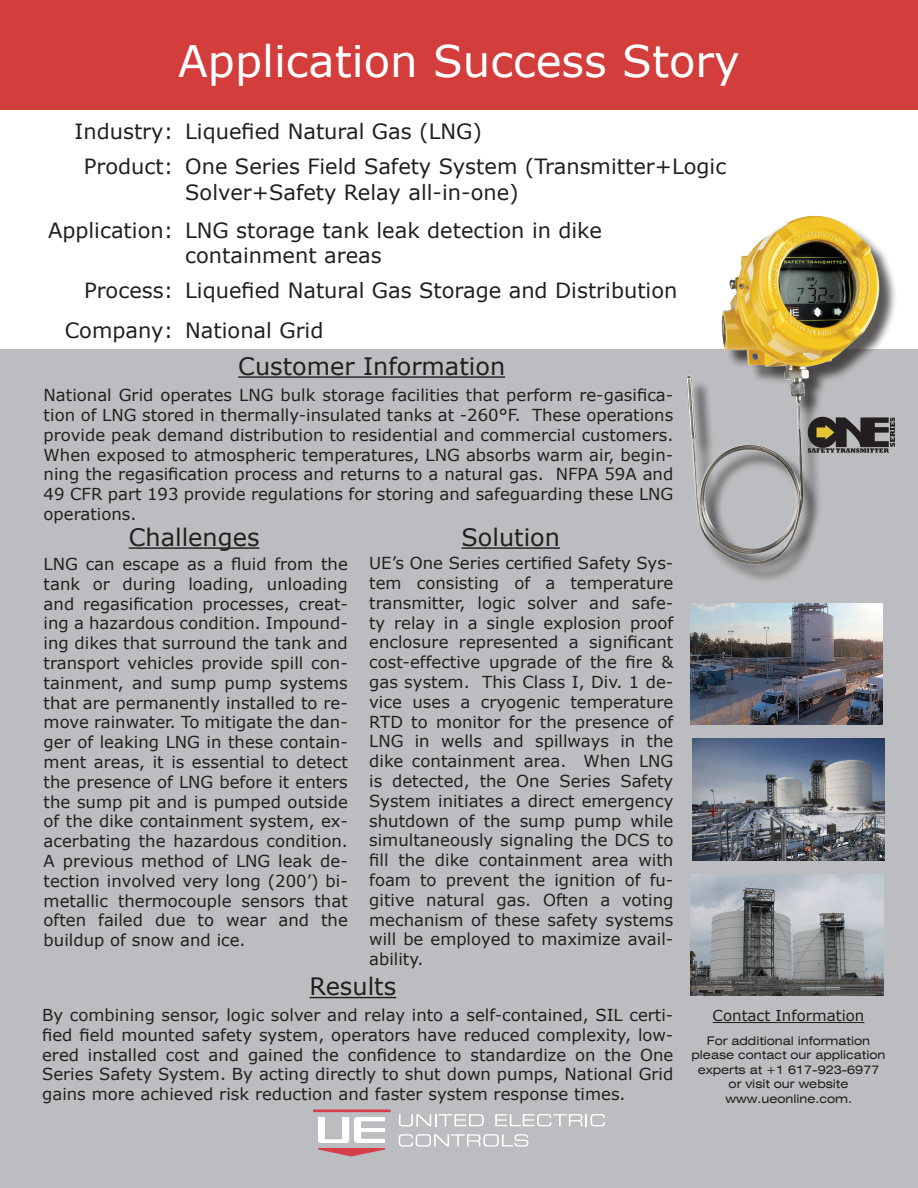
<style>
.page{position:relative;width:918px;height:1188px;background:#fff}
.page>*{position:absolute;margin:0;border:0;box-sizing:border-box;transform-origin:0 0}
.t1{font:43.5px "Verdana";color:#fff}
.t2{font:24px "Verdana";color:#231f20}
.t3{font:21px/35.2px "Verdana";color:#231f20}
.t4{font:16.5px/19.8px "Verdana";color:#231f20;text-align:justify}
.t5{font:15px "Verdana";color:#231f20}
.t6{font:expanded 12px/14.4px "Swiss 721";color:#231f20;text-align:center}
</style>
<div class="page">
<div style="left:0;top:0;width:918px;height:110px;background:#d33d3c"></div>
<div style="left:0;top:349px;width:918px;height:839px;background:#bcbdc0"></div>
<hr style="left:238px;top:376px;width:267px;height:2px;background:#231f20">
<hr style="left:129px;top:547px;width:131px;height:2px;background:#231f20">
<hr style="left:313px;top:1109px;width:78px;height:3px;background:#d73e4c">
<svg style="left:318px;top:1117px;width:67px;height:39px"></svg>
<svg style="left:399px;top:1114px;width:85px;height:12px"></svg>
<svg style="left:495px;top:1114px;width:110px;height:12px"></svg>
<svg style="left:399px;top:1134px;width:129px;height:13px"></svg>
<hr style="left:713px;top:1022px;width:151px;height:1px;background:#231f20">
<img style="left:686px;top:215px;width:209px;height:366px">
<hr style="left:461px;top:547px;width:99px;height:2px;background:#231f20">
<hr style="left:310px;top:997px;width:86px;height:1px;background:#231f20">
<svg style="left:808px;top:417px;width:87px;height:36px"></svg>
<img style="left:691px;top:603px;width:191px;height:122px">
<img style="left:691px;top:874px;width:192px;height:122px">
<img style="left:692px;top:739px;width:193px;height:121px">
<h1 class="t1" style="left:178px;top:31px;width:563px">Application Success Story</h1>
<p class="t3" style="left:84px;top:114px;width:644px;text-indent:-9px">Industry: Liquefied Natural Gas (LNG)<br>Product: One Series Field Safety System (Transmitter+Logic</p>
<p class="t3" style="left:48px;top:172px;width:555px;line-height:38.5px;text-indent:137px">Solver+Safety Relay all-in-one)<br>Application: LNG storage tank leak detection in dike</p>
<p class="t3" style="left:84px;top:238px;width:595px;text-indent:101px">containment areas<br>Process: Liquefied Natural Gas Storage and Distribution</p>
<p class="t3" style="left:65px;top:312px;width:260px">Company: National Grid</p>
<h2 class="t2" style="left:238px;top:350px;width:268px">Customer Information</h2>
<p class="t4" style="left:44px;top:385px;width:631px">National Grid operates LNG bulk storage facilities that perform re-gasifica&shy;tion of LNG stored in thermally-insulated tanks at -260°F. These operations provide peak demand distribution to residential and commercial customers.<br>When exposed to atmospheric temperatures, LNG absorbs warm air, begin&shy;ning the regasification process and returns to a natural gas. NFPA 59A and 49 CFR part 193 provide regulations for storing and safeguarding these LNG operations.</p>
<h2 class="t2" style="left:129px;top:521px;width:132px">Challenges</h2>
<h2 class="t2" style="left:461px;top:521px;width:100px">Solution</h2>
<p class="t4" style="left:369px;top:553px;width:306px">UE’s One Series certified Safety Sys&shy;tem consisting of a temperature transmitter, logic solver and safe&shy;ty relay in a single explosion proof enclosure represented a significant cost-effective upgrade of the fire &amp; gas system. This Class I, Div. 1 de&shy;vice uses a cryogenic temperature RTD to monitor for the presence of LNG in wells and spillways in the dike containment area. When LNG is detected, the One Series Safety System initiates a direct emergency shutdown of the sump pump while simultaneously signaling the DCS to fill the dike containment area with foam to prevent the ignition of fu&shy;gitive natural gas. Often a voting mechanism of these safety systems will be employed to maximize avail&shy;ability.</p>
<h2 class="t2" style="left:310px;top:970px;width:88px">Results</h2>
<p class="t4" style="left:42px;top:1005px;width:633px">By combining sensor, logic solver and relay into a self-contained, SIL certi&shy;fied field mounted safety system, operators have reduced complexity, low&shy;ered installed cost and gained the confidence to standardize on the One Series Safety System. By acting directly to shut down pumps, National Grid gains more achieved risk reduction and faster system response times.</p>
<p class="t4" style="left:44px;top:554px;width:306px">LNG can escape as a fluid from the tank or during loading, unloading and regasification processes, creat&shy;ing a hazardous condition. Impound&shy;ing dikes that surround the tank and transport vehicles provide spill con&shy;tainment, and sump pump systems that are permanently installed to re&shy;move rainwater. To mitigate the dan&shy;ger of leaking LNG in these contain&shy;ment areas, it is essential to detect the presence of LNG before it enters the sump pit and is pumped outside of the dike containment system, ex&shy;acerbating the hazardous condition.<br>A previous method of LNG leak de&shy;tection involved very long (200’) bi&shy;metallic thermocouple sensors that often failed due to wear and the buildup of snow and ice.</p>
<p class="t5" style="left:713px;top:1005px;width:153px">Contact Information</p>
<p class="t6" style="left:692px;top:1034px;width:195px">For additional information please contact our application experts at +1 617-923-6977 or visit our website www.ueonline.com.</p>
</div>
